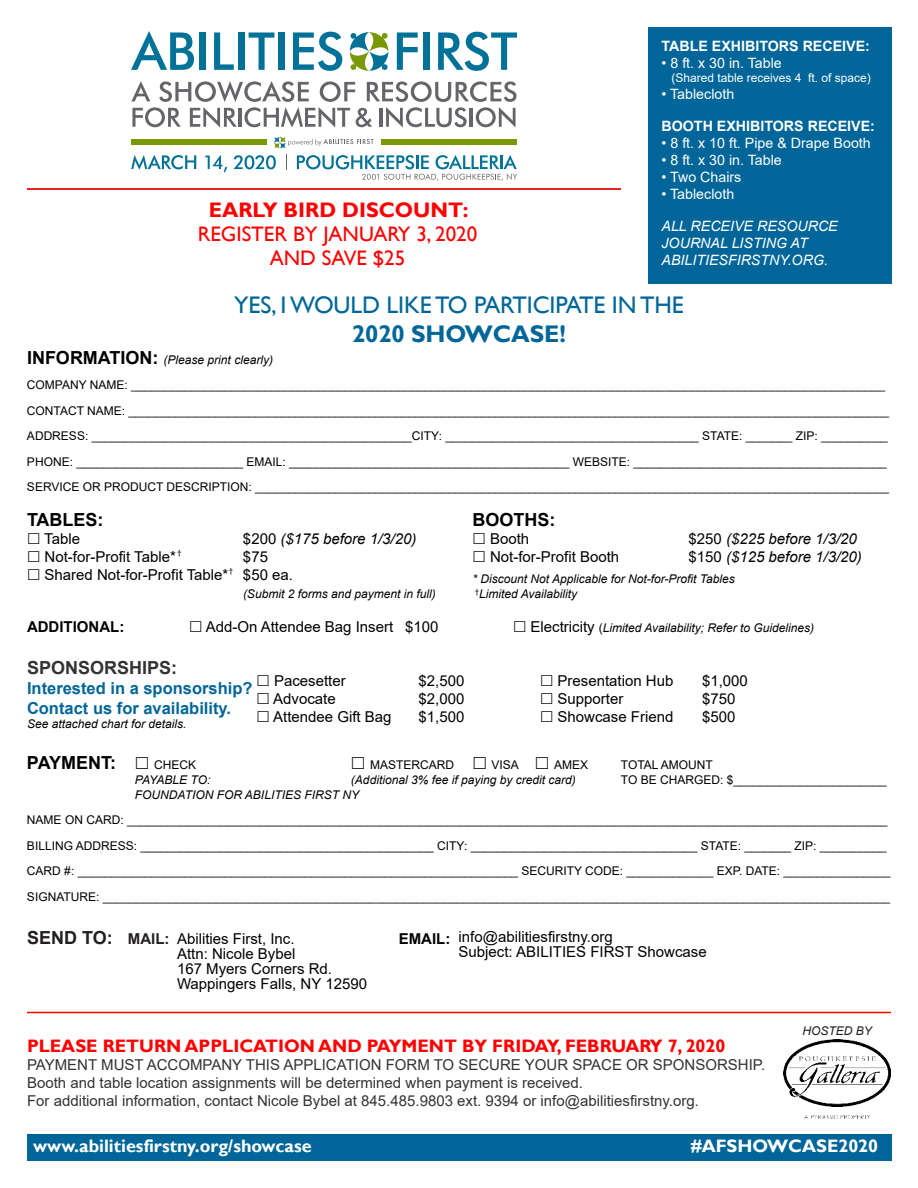
<style>
.page{position:relative;width:918px;height:1188px;background:#fff}
.page>*{position:absolute;margin:0;border:0;box-sizing:border-box;transform-origin:0 0}
.t1{font:24px "Gill Sans";letter-spacing:-.005em;color:#069}
.t2{font:700 24px "Gill Sans";letter-spacing:-.005em;color:#069}
.t3{font:21px/24px "Gill Sans";color:#f00;text-align:center}
.t4{font:700 21px "Gill Sans";color:#f00}
.t5{font:700 18px "Gill Sans";color:#f00}
.t6{font:700 18px "Gill Sans";color:#fff}
.t7{font:700 18px "Arial";color:#000}
.t8{font:700 18px "Arial";color:#333}
.t9{font:700 18px "Arial";color:#231f20}
.t10{font:700 16.5px/19.8px "Arial";color:#069}
.t11{font:15px/15px "Arial";color:#000}
.t12{font:15px/18px "Arial";color:#333}
.t13{font:italic 15px "Arial";color:#000}
.t14{font:700 15px "Arial";color:#000}
.t15{font:700 15px "Arial";color:#231f20}
.t16{font:14.25px/17.1px "Arial";color:#fff}
.t17{font:italic 14.25px/17.1px "Arial";color:#fff}
.t18{font:700 14.25px "Arial";color:#fff}
.t19{font:12px/25.5px "Arial";color:#000}
.t20{font:italic 12px/15px "Arial";color:#000}
.t21{font:12px "Arial";color:#fff}
.t22{font:italic 12px "Arial";letter-spacing:-.02em;color:#000}
.t23{font:italic 12px "Arial";color:#231f20}
.t24{font:9px "Myriad Pro";color:#000}
.s1{font-weight:700;font-size:18px}
.s2{font-style:italic}
.s3{font-style:normal}
.s4{font-style:normal;font-size:15px}
</style>
<div class="page">
<div style="left:27px;top:1134px;width:864px;height:27px;background:#069"></div>
<div style="left:648px;top:27px;width:243px;height:256px;background:#069"></div>
<hr style="left:27px;top:1012px;width:864px;height:1px;background:#f00">
<hr style="left:27px;top:188px;width:594px;height:2px;background:#f00">
<div style="left:131px;top:139px;width:136px;height:6px;background:#789904"></div>
<div style="left:381px;top:139px;width:136px;height:6px;background:#789904"></div>
<svg style="left:131px;top:81px;width:386px;height:47px"></svg>
<svg style="left:131px;top:31px;width:63px;height:39px"></svg>
<div style="left:200px;top:32px;width:6px;height:38px;background:#007298"></div>
<svg style="left:214px;top:32px;width:20px;height:38px"></svg>
<div style="left:238px;top:32px;width:6px;height:38px;background:#007298"></div>
<svg style="left:249px;top:32px;width:25px;height:38px"></svg>
<div style="left:279px;top:32px;width:6px;height:38px;background:#007298"></div>
<svg style="left:293px;top:32px;width:49px;height:39px"></svg>
<svg style="left:397px;top:32px;width:21px;height:38px"></svg>
<div style="left:424px;top:32px;width:6px;height:38px;background:#007298"></div>
<svg style="left:438px;top:32px;width:79px;height:39px"></svg>
<svg style="left:350px;top:32px;width:38px;height:39px"></svg>
<svg style="left:274px;top:137px;width:100px;height:11px"></svg>
<svg style="left:131px;top:155px;width:65px;height:15px"></svg>
<svg style="left:205px;top:155px;width:22px;height:17px"></svg>
<svg style="left:234px;top:155px;width:42px;height:14px"></svg>
<svg style="left:286px;top:155px;width:1px;height:15px"></svg>
<svg style="left:297px;top:155px;width:220px;height:26px"></svg>
<img style="left:783px;top:1040px;width:108px;height:79px">
<h2 class="t4" style="left:209px;top:201px;width:261px">EARLY BIRD DISCOUNT:</h2>
<h2 class="t3" style="left:198px;top:223px;width:281px">REGISTER BY JANUARY 3, 2020<br>AND SAVE $25</h2>
<p class="t18" style="left:662px;top:40px;width:210px">TABLE EXHIBITORS RECEIVE:</p>
<p class="t16" style="left:662px;top:55px;width:122px">ï 8 ft. x 30 in. Table</p>
<p class="t21" style="left:672px;top:73px;width:201px">(Shared table receives 4 ft. of space)</p>
<p class="t16" style="left:662px;top:87px;width:74px">ï Tablecloth</p>
<p class="t18" style="left:662px;top:120px;width:215px">BOOTH EXHIBITORS RECEIVE:</p>
<p class="t16" style="left:662px;top:135px;width:211px">ï 8 ft. x 10 ft. Pipe &amp; Drape Booth ï 8 ft. x 30 in. Table<br>ï Two Chairs<br>ï Tablecloth</p>
<p class="t17" style="left:662px;top:218px;width:178px">ALL RECEIVE RESOURCE<br>JOURNAL LISTING AT<br>ABILITIESFIRSTNY.ORG.</p>
<h1 class="t1" style="left:234px;top:295px;width:451px">YES, I WOULD LIKE TO PARTICIPATE IN THE</h1>
<h1 class="t2" style="left:352px;top:324px;width:215px">2020 SHOWCASE!</h1>
<p class="t19" style="left:27px;top:348px;width:864px"><span class="s1">INFORMATION:</span> <span class="s2">(Please print clearly)<br></span>COMPANY NAME: _________________________________________________________________________________________________________________ CONTACT NAME: __________________________________________________________________________________________________________________ ADDRESS: ________________________________________________CITY: ______________________________________ STATE: _______ ZIP: __________ PHONE: _________________________ EMAIL: __________________________________________ WEBSITE: ______________________________________ SERVICE OR PRODUCT DESCRIPTION: _______________________________________________________________________________________________</p>
<h3 class="t7" style="left:27px;top:513px;width:78px">TABLES:</h3>
<p class="t11" style="left:44px;top:532px;width:37px">Table</p>
<p class="t13" style="left:243px;top:532px;width:175px"><span class="s3">$200</span> ($175 before 1/3/20)</p>
<p class="t11" style="left:45px;top:550px;width:133px">Not-for-Profit Table*</p>
<p class="t24" style="left:177px;top:548px;width:6px">†</p>
<p class="t11" style="left:45px;top:549px;width:250px;line-height:18px;text-indent:198px">$75<br>Shared Not-for-Profit Table* $50 ea.</p>
<p class="t20" style="left:243px;top:587px;width:194px">(Submit 2 forms and payment in full)</p>
<p class="t24" style="left:229px;top:566px;width:6px">†</p>
<h3 class="t7" style="left:473px;top:513px;width:84px">BOOTHS:</h3>
<p class="t11" style="left:490px;top:532px;width:41px">Booth</p>
<p class="t13" style="left:688px;top:532px;width:170px"><span class="s3">$250</span> ($225 before 1/3/20</p>
<p class="t11" style="left:490px;top:550px;width:131px">Not-for-Profit Booth</p>
<p class="t13" style="left:688px;top:550px;width:175px"><span class="s3">$150</span> ($125 before 1/3/20)</p>
<p class="t20" style="left:479px;top:572px;width:257px;text-indent:-7px">* Discount Not Applicable for Not-for-Profit Tables<br>Limited Availability</p>
<p class="t24" style="left:475px;top:587px;width:6px">†</p>
<p class="t14" style="left:27px;top:621px;width:99px">ADDITIONAL:</p>
<p class="t11" style="left:206px;top:620px;width:234px">Add-On Attendee Bag Insert $100</p>
<p class="t20" style="left:531px;top:621px;width:285px"><span class="s4">Electricity</span> <span class="s3">(</span>Limited Availability; Refer to Guidelines)</p>
<h3 class="t8" style="left:27px;top:661px;width:152px">SPONSORSHIPS:</h3>
<h3 class="t10" style="left:27px;top:680px;width:227px">Interested in a sponsorship?<br>Contact us for availability.</h3>
<p class="t20" style="left:27px;top:718px;width:161px">See attached chart for details.</p>
<p class="t11" style="left:274px;top:674px;width:73px">Pacesetter</p>
<p class="t11" style="left:419px;top:674px;width:47px">$2,500</p>
<p class="t11" style="left:273px;top:692px;width:64px">Advocate</p>
<p class="t11" style="left:419px;top:692px;width:47px">$2,000</p>
<p class="t11" style="left:273px;top:710px;width:120px">Attendee Gift Bag</p>
<p class="t11" style="left:419px;top:710px;width:47px">$1,500</p>
<p class="t11" style="left:558px;top:674px;width:117px">Presentation Hub</p>
<p class="t11" style="left:702px;top:674px;width:47px">$1,000</p>
<p class="t11" style="left:558px;top:692px;width:67px">Supporter</p>
<p class="t11" style="left:702px;top:692px;width:35px">$750</p>
<p class="t11" style="left:558px;top:710px;width:117px">Showcase Friend</p>
<p class="t11" style="left:702px;top:710px;width:35px">$500</p>
<h3 class="t7" style="left:27px;top:756px;width:91px">PAYMENT:</h3>
<p class="t19" style="left:154px;top:753px;width:43px">CHECK</p>
<p class="t19" style="left:370px;top:753px;width:86px">MASTERCARD</p>
<p class="t19" style="left:492px;top:753px;width:29px">VISA</p>
<p class="t19" style="left:554px;top:753px;width:36px">AMEX</p>
<p class="t19" style="left:621px;top:753px;width:93px">TOTAL AMOUNT</p>
<p class="t22" style="left:135px;top:775px;width:77px">PAYABLE TO:</p>
<p class="t20" style="left:351px;top:773px;width:226px">(Additional 3% fee if paying by credit card)</p>
<p class="t19" style="left:621px;top:768px;width:267px">TO BE CHARGED: $_______________________</p>
<p class="t20" style="left:135px;top:788px;width:226px">FOUNDATION FOR ABILITIES FIRST NY</p>
<p class="t19" style="left:27px;top:808px;width:865px">NAME ON CARD: __________________________________________________________________________________________________________________ BILLING ADDRESS: ____________________________________________ CITY: __________________________________ STATE: _______ ZIP: __________ CARD #: __________________________________________________________________ SECURITY CODE: _____________ EXP. DATE: ________________ SIGNATURE: ______________________________________________________________________________________________________________________</p>
<h3 class="t9" style="left:27px;top:931px;width:87px">SEND TO:</h3>
<p class="t11" style="left:177px;top:932px;width:192px">Abilities First, Inc.<br>Attn: Nicole Bybel<br>167 Myers Corners Rd.<br>Wappingers Falls, NY 12590</p>
<p class="t11" style="left:459px;top:930px;width:250px">info@abilitiesfirstny.org<br>Subject: ABILITIES FIRST Showcase</p>
<p class="t15" style="left:128px;top:933px;width:43px">MAIL:</p>
<p class="t14" style="left:399px;top:933px;width:53px">EMAIL:</p>
<p class="t23" style="left:802px;top:1025px;width:71px">HOSTED BY</p>
<h3 class="t5" style="left:27px;top:1038px;width:700px">PLEASE RETURN APPLICATION AND PAYMENT BY FRIDAY, FEBRUARY 7, 2020</h3>
<p class="t12" style="left:27px;top:1056px;width:740px">PAYMENT MUST ACCOMPANY THIS APPLICATION FORM TO SECURE YOUR SPACE OR SPONSORSHIP.<br>Booth and table location assignments will be determined when payment is received.<br>For additional information, contact Nicole Bybel at 845.485.9803 ext. 9394 or info@abilitiesfirstny.org.</p>
<h3 class="t6" style="left:33px;top:1139px;width:280px">www.abilitiesfirstny.org/showcase</h3>
<h3 class="t6" style="left:691px;top:1139px;width:188px">#AFSHOWCASE2020</h3>
</div>
